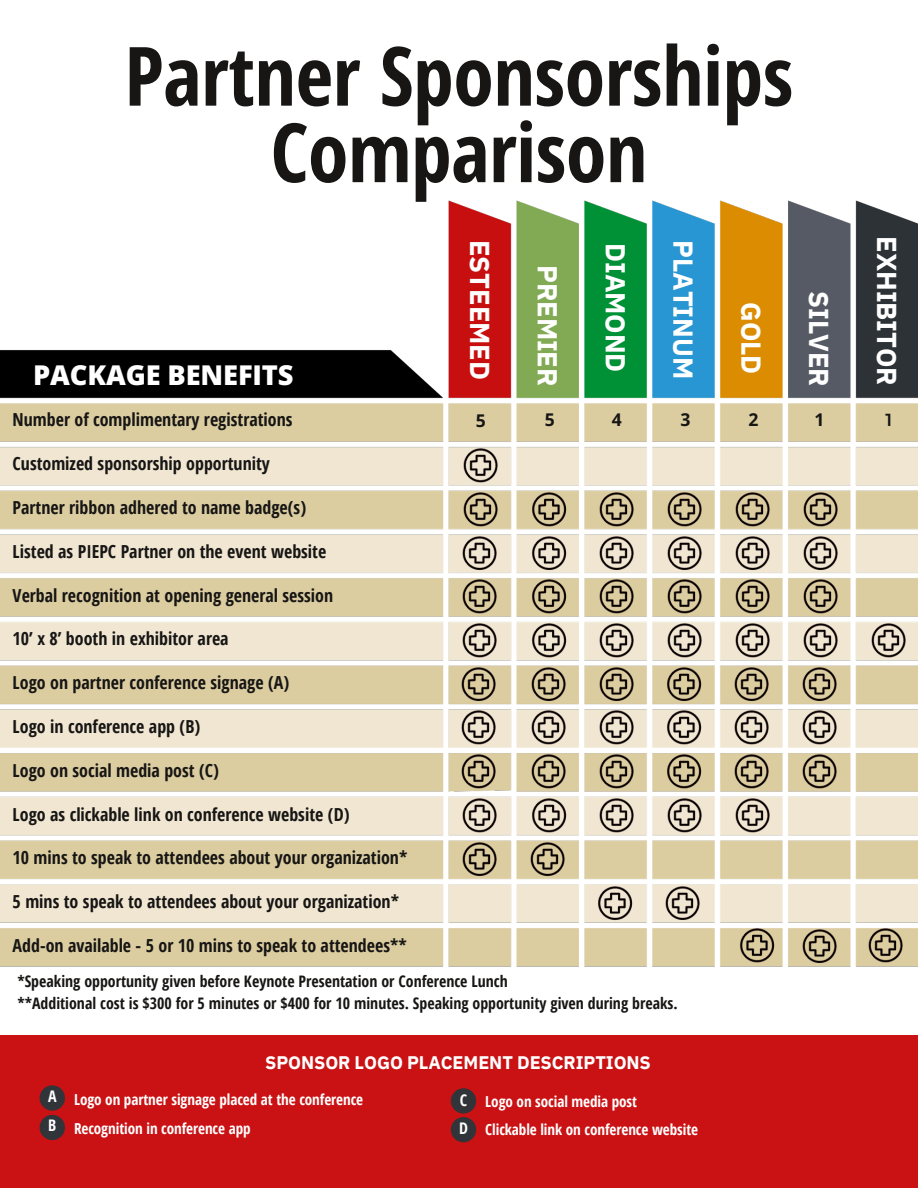
<style>
.page{position:relative;width:918px;height:1188px;background:#fff}
.page>*{position:absolute;margin:0;border:0;box-sizing:border-box;transform-origin:0 0}
.t1{font:700 81.9px/76.5px "Open Sans Condensed";letter-spacing:-.005em;color:#171615;text-align:center}
.t2{font:700 27.3px "IBM Plex Sans";letter-spacing:-.005em;color:#fff}
.t3{font:800 27.3px "Open Sans";letter-spacing:-.005em;color:#fff}
.t4{font:700 18.15px "IBM Plex Sans";letter-spacing:-.005em;color:#fff}
.t5{font:700 18px "Open Sans Condensed";color:#171615}
.t6{font:700 17.55px "Open Sans";color:#171615}
.t7{font:600 17.4px "Montserrat";color:#171615}
.t8{font:700 16.05px/29.2px "Open Sans Condensed";color:#fff}
.t9{font:700 15.9px "Open Sans Condensed";color:#171615}
.t10{font:700 15.15px/29.2px "Open Sans Condensed";letter-spacing:-.005em;color:#fff}
</style>
<div class="page">
<div style="left:0;top:1035px;width:918px;height:153px;background:#ca1113"></div>
<div style="left:40px;top:1085px;width:25px;height:26px;background:#313439;border-radius:50%"></div>
<div style="left:40px;top:1115px;width:25px;height:25px;background:#313439;border-radius:50%"></div>
<div style="left:451px;top:1088px;width:25px;height:26px;background:#313439;border-radius:50%"></div>
<div style="left:451px;top:1117px;width:25px;height:25px;background:#313439;border-radius:50%"></div>
<img style="left:0;top:200px;width:918px;height:767px">
<img style="left:462px;top:448px;width:38px;height:38px">
<img style="left:462px;top:492px;width:38px;height:38px">
<img style="left:530px;top:492px;width:39px;height:38px">
<img style="left:598px;top:492px;width:38px;height:38px">
<img style="left:666px;top:492px;width:38px;height:38px">
<img style="left:734px;top:492px;width:38px;height:38px">
<img style="left:801px;top:492px;width:39px;height:38px">
<img style="left:461px;top:535px;width:38px;height:38px">
<img style="left:530px;top:535px;width:39px;height:38px">
<img style="left:598px;top:535px;width:38px;height:38px">
<img style="left:666px;top:535px;width:38px;height:38px">
<img style="left:734px;top:535px;width:38px;height:38px">
<img style="left:801px;top:535px;width:39px;height:38px">
<img style="left:461px;top:579px;width:38px;height:38px">
<img style="left:530px;top:579px;width:39px;height:38px">
<img style="left:598px;top:579px;width:38px;height:38px">
<img style="left:666px;top:579px;width:38px;height:38px">
<img style="left:734px;top:579px;width:38px;height:38px">
<img style="left:801px;top:579px;width:39px;height:38px">
<img style="left:461px;top:622px;width:38px;height:39px">
<img style="left:530px;top:622px;width:39px;height:39px">
<img style="left:598px;top:622px;width:38px;height:39px">
<img style="left:666px;top:622px;width:38px;height:39px">
<img style="left:734px;top:622px;width:38px;height:39px">
<img style="left:801px;top:622px;width:39px;height:39px">
<img style="left:870px;top:622px;width:38px;height:39px">
<img style="left:460px;top:666px;width:38px;height:38px">
<img style="left:530px;top:666px;width:38px;height:38px">
<img style="left:597px;top:666px;width:39px;height:38px">
<img style="left:665px;top:666px;width:39px;height:38px">
<img style="left:733px;top:666px;width:38px;height:38px">
<img style="left:801px;top:666px;width:38px;height:38px">
<img style="left:460px;top:710px;width:38px;height:38px">
<img style="left:530px;top:710px;width:38px;height:38px">
<img style="left:597px;top:710px;width:39px;height:38px">
<img style="left:665px;top:710px;width:39px;height:38px">
<img style="left:733px;top:710px;width:38px;height:38px">
<img style="left:801px;top:710px;width:38px;height:38px">
<img style="left:460px;top:754px;width:38px;height:38px">
<img style="left:530px;top:754px;width:38px;height:38px">
<img style="left:597px;top:754px;width:39px;height:38px">
<img style="left:665px;top:754px;width:39px;height:38px">
<img style="left:733px;top:754px;width:38px;height:38px">
<img style="left:801px;top:754px;width:38px;height:38px">
<img style="left:461px;top:798px;width:38px;height:38px">
<img style="left:530px;top:798px;width:39px;height:38px">
<img style="left:598px;top:798px;width:38px;height:38px">
<img style="left:666px;top:798px;width:38px;height:38px">
<img style="left:734px;top:798px;width:38px;height:38px">
<img style="left:461px;top:841px;width:38px;height:38px">
<img style="left:528px;top:841px;width:39px;height:38px">
<img style="left:596px;top:885px;width:39px;height:38px">
<img style="left:664px;top:885px;width:38px;height:38px">
<img style="left:738px;top:927px;width:39px;height:39px">
<img style="left:801px;top:928px;width:38px;height:38px">
<img style="left:867px;top:927px;width:38px;height:39px">
<p class="t1" style="left:125px;top:36px;width:670px">Partner Sponsorships<br>Comparison</p>
<p class="t3" style="left:33px;top:356px;width:262px">PACKAGE BENEFITS</p>
<p class="t2" style="left:498px;top:240px;width:141px;rotate:90deg">ESTEEMED</p>
<p class="t2" style="left:566px;top:265px;width:123px;rotate:90deg">PREMIER</p>
<p class="t2" style="left:634px;top:243px;width:131px;rotate:90deg">DIAMOND</p>
<p class="t2" style="left:702px;top:240px;width:140px;rotate:90deg">PLATINUM</p>
<p class="t2" style="left:769px;top:302px;width:74px;rotate:90deg">GOLD</p>
<p class="t2" style="left:837px;top:291px;width:97px;rotate:90deg">SILVER</p>
<p class="t2" style="left:905px;top:236px;width:151px;rotate:90deg">EXHIBITOR</p>
<p class="t5" style="left:13px;top:407px;width:281px">Number of complimentary registrations</p>
<p class="t5" style="left:13px;top:451px;width:259px">Customized sponsorship opportunity</p>
<p class="t5" style="left:13px;top:495px;width:295px">Partner ribbon adhered to name badge(s)</p>
<p class="t5" style="left:13px;top:539px;width:315px">Listed as PIEPC Partner on the event website</p>
<p class="t5" style="left:13px;top:582px;width:322px">Verbal recognition at opening general session</p>
<p class="t5" style="left:13px;top:626px;width:218px">10’ x 8’ booth in exhibitor area</p>
<p class="t5" style="left:13px;top:670px;width:278px">Logo on partner conference signage (A)</p>
<p class="t5" style="left:13px;top:714px;width:189px">Logo in conference app (B)</p>
<p class="t5" style="left:13px;top:758px;width:208px">Logo on social media post (C)</p>
<p class="t5" style="left:13px;top:801px;width:338px">Logo as clickable link on conference website (D)</p>
<p class="t5" style="left:13px;top:845px;width:396px">10 mins to speak to attendees about your organization*</p>
<p class="t5" style="left:13px;top:889px;width:388px">5 mins to speak to attendees about your organization*</p>
<p class="t5" style="left:13px;top:933px;width:396px">Add-on available - 5 or 10 mins to speak to attendees**</p>
<p class="t6" style="left:476px;top:408px;width:12px">5</p>
<p class="t6" style="left:545px;top:408px;width:12px">5</p>
<p class="t6" style="left:612px;top:408px;width:12px">4</p>
<p class="t6" style="left:681px;top:408px;width:12px">3</p>
<p class="t6" style="left:748px;top:408px;width:12px">2</p>
<p class="t6" style="left:815px;top:408px;width:12px">1</p>
<p class="t7" style="left:886px;top:409px;width:8px">1</p>
<p class="t9" style="left:17px;top:970px;width:492px">*Speaking opportunity given before Keynote Presentation or Conference Lunch</p>
<p class="t9" style="left:17px;top:992px;width:662px">**Additional cost is $300 for 5 minutes or $400 for 10 minutes. Speaking opportunity given during breaks.</p>
<h2 class="t4" style="left:265px;top:1050px;width:387px">SPONSOR LOGO PLACEMENT DESCRIPTIONS</h2>
<h2 class="t10" style="left:74px;top:1084px;width:291px">Logo on partner signage placed at the conference<br>Recognition in conference app</h2>
<h4 class="t10" style="left:485px;top:1087px;width:153px">Logo on social media post</h4>
<p class="t8" style="left:48px;top:1081px;width:10px">A<br>B</p>
<p class="t8" style="left:459px;top:1085px;width:10px;line-height:28.2px">C<br>D</p>
<p class="t10" style="left:485px;top:1115px;width:214px">Clickable link on conference website</p>
</div>
